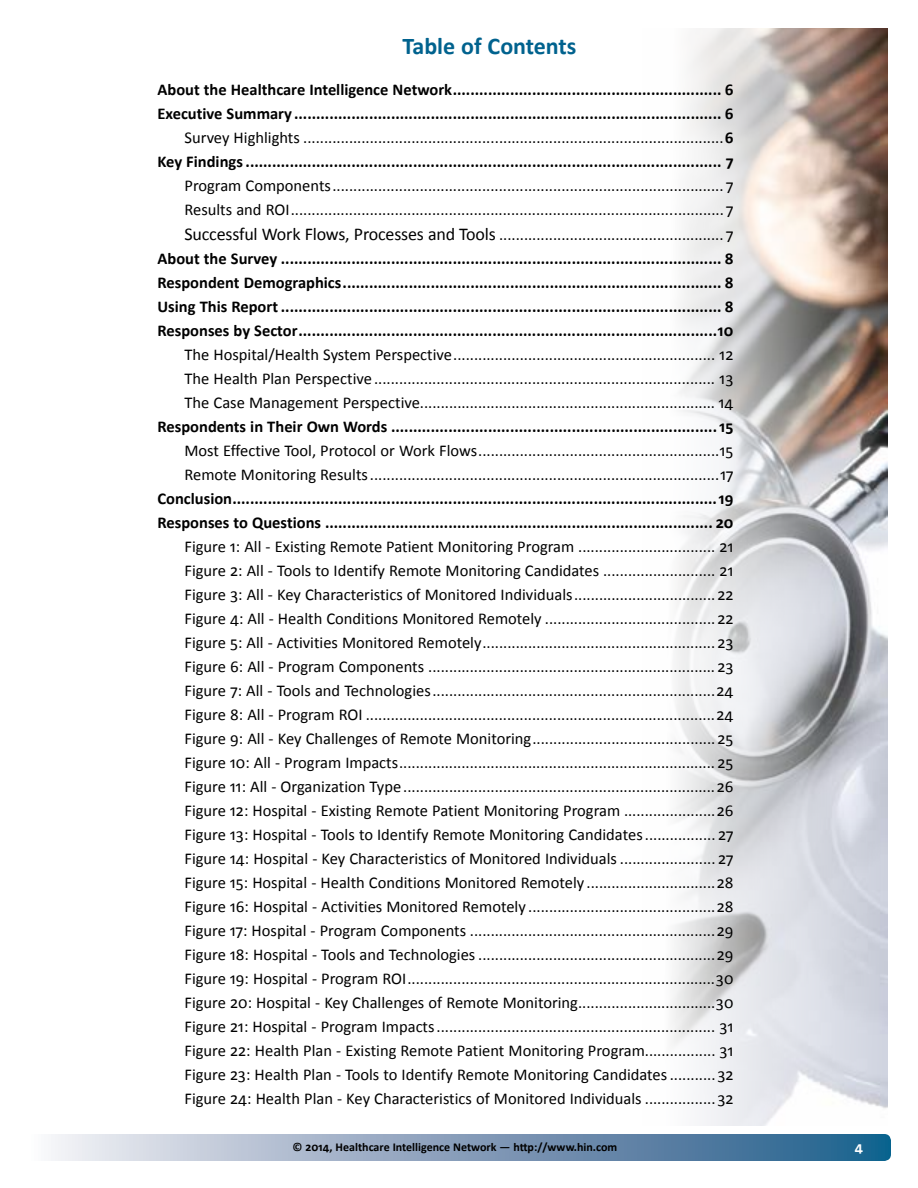
<style>
.page{position:relative;width:918px;height:1188px;background:#fff}
.page>*{position:absolute;margin:0;border:0;box-sizing:border-box;transform-origin:0 0}
.t1{font:700 24px "Calibri";color:#00628e}
.t2{font:16.5px/24px "Calibri";color:#000;text-align:justify}
.t3{font:700 16.5px/24.3px "Calibri";color:#000;text-align:right}
.t4{font:700 15px "Calibri";color:#fff}
.t5{font:700 12px "Calibri";color:#000}
.s1{font-weight:400}
.s2{font-weight:400;font-size:18px}
</style>
<div class="page">
<img style="left:672px;top:28px;width:216px;height:1098px">
<div style="left:27px;top:1134px;width:864px;height:27px;background:linear-gradient(to right,#f7eef4,#1b5887);border-radius:7px"></div>
<h1 class="t1" style="left:402px;top:31px;width:176px">Table of Contents</h1>
<p class="t3" style="left:157px;top:76px;width:577px">About the Healthcare Intelligence Network............................................................. 6<br>Executive Summary ................................................................................................. 6<br><span class="s1">Survey Highlights .....................................................................................................</span>6<br>Key Findings ............................................................................................................ 7</p>
<p class="t3" style="left:158px;top:172px;width:577px"><span class="s1">Program Components.............................................................................................. 7<br>Results and ROI........................................................................................................ 7<br></span><span class="s2">Successful Work Flows, Processes and Tools</span> <span class="s1">...................................................... 7<br></span>About the Survey .................................................................................................... 8<br>Respondent Demographics...................................................................................... 8<br>Using This Report .................................................................................................... 8<br>Responses by Sector...............................................................................................10</p>
<p class="t2" style="left:185px;top:342px;width:551px">The Hospital/Health System Perspective............................................................... 12<br>The Health Plan Perspective .................................................................................. 13<br>The Case Management Perspective....................................................................... 14</p>
<p class="t3" style="left:158px;top:414px;width:577px">Respondents in Their Own Words .......................................................................... 15</p>
<p class="t2" style="left:185px;top:438px;width:551px">Most Effective Tool, Protocol or Work Flows..........................................................15<br>Remote Monitoring Results....................................................................................17</p>
<p class="t3" style="left:158px;top:486px;width:578px;text-align:left">Conclusion..............................................................................................................19<br>Responses to Questions ........................................................................................ 20</p>
<p class="t2" style="left:185px;top:534px;width:551px">Figure 1: All - Existing Remote Patient Monitoring Program ................................. 21<br>Figure 2: All - Tools to Identify Remote Monitoring Candidates ........................... 21<br>Figure 3: All - Key Characteristics of Monitored Individuals..................................22<br>Figure 4: All - Health Conditions Monitored Remotely .........................................22<br>Figure 5: All - Activities Monitored Remotely........................................................ 23<br>Figure 6: All - Program Components ..................................................................... 23<br>Figure 7: All - Tools and Technologies....................................................................24<br>Figure 8: All - Program ROI ....................................................................................24<br>Figure 9: All - Key Challenges of Remote Monitoring............................................ 25<br>Figure 10: All - Program Impacts............................................................................ 25<br>Figure 11: All - Organization Type...........................................................................26<br>Figure 12: Hospital - Existing Remote Patient Monitoring Program ......................26<br>Figure 13: Hospital - Tools to Identify Remote Monitoring Candidates................. 27<br>Figure 14: Hospital - Key Characteristics of Monitored Individuals ....................... 27<br>Figure 15: Hospital - Health Conditions Monitored Remotely ...............................28<br>Figure 16: Hospital - Activities Monitored Remotely .............................................28<br>Figure 17: Hospital - Program Components ...........................................................29<br>Figure 18: Hospital - Tools and Technologies .........................................................29<br>Figure 19: Hospital - Program ROI..........................................................................30<br>Figure 20: Hospital - Key Challenges of Remote Monitoring.................................30<br>Figure 21: Hospital - Program Impacts................................................................... 31<br>Figure 22: Health Plan - Existing Remote Patient Monitoring Program................. 31<br>Figure 23: Health Plan - Tools to Identify Remote Monitoring Candidates...........32<br>Figure 24: Health Plan - Key Characteristics of Monitored Individuals .................32</p>
<p class="t5" style="left:293px;top:1139px;width:326px">© 2014, Healthcare Intelligence Network — http://www.hin.com</p>
<p class="t4" style="left:855px;top:1138px;width:10px">4</p>
</div>
